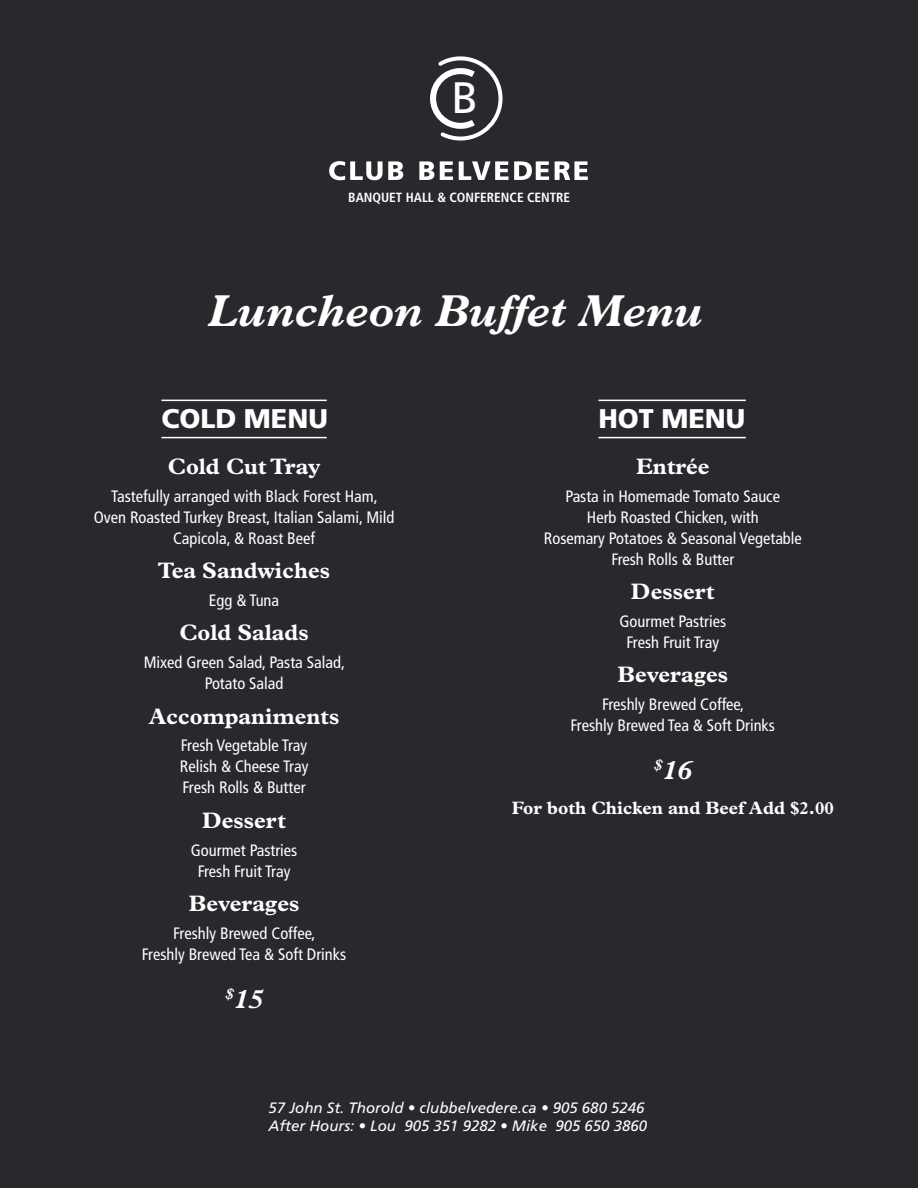
<style>
.page{position:relative;width:918px;height:1188px;background:#fff}
.page>*{position:absolute;margin:0;border:0;box-sizing:border-box;transform-origin:0 0}
.t1{font:italic 700 45px "Plantin Std";color:#fff}
.t2{font:43.95px "Frutiger LT Std";color:#fff}
.t3{font:900 27px "Frutiger LT Std";color:#fff}
.t4{font:italic 700 27px "Plantin Std";color:#fff}
.t5{font:700 22.5px "Plantin Std";color:#fff}
.t6{font:700 18px "Plantin Std";color:#fff}
.t7{font:condensed 16.5px "Frutiger LT Std";color:#fff}
.t8{font:italic 15px "Frutiger LT Std";color:#fff}
.t9{font:700 condensed 13.35px "Frutiger LT Std";color:#fff}
</style>
<div class="page">
<div style="left:1px;top:0;width:917px;height:1188px;background:#29282d"></div>
<hr style="left:161px;top:400px;width:166px;height:1px;background:#fff">
<hr style="left:598px;top:400px;width:148px;height:1px;background:#fff">
<hr style="left:161px;top:437px;width:166px;height:1px;background:#fff">
<hr style="left:598px;top:437px;width:148px;height:1px;background:#fff">
<svg style="left:329px;top:161px;width:74px;height:19px"></svg>
<svg style="left:419px;top:161px;width:15px;height:19px"></svg>
<svg style="left:440px;top:161px;width:13px;height:19px"></svg>
<svg style="left:459px;top:161px;width:90px;height:19px"></svg>
<svg style="left:555px;top:161px;width:33px;height:19px"></svg>
<svg style="left:430px;top:56px;width:73px;height:85px"></svg>
<p class="t2" style="left:451px;top:72px;width:28px">B</p>
<p class="t9" style="left:348px;top:190px;width:223px">BANQUET HALL &amp; CONFERENCE CENTRE</p>
<p class="t1" style="left:208px;top:284px;width:497px">Luncheon Buffet Menu</p>
<p class="t3" style="left:161px;top:402px;width:168px">COLD MENU</p>
<p class="t3" style="left:598px;top:402px;width:149px">HOT MENU</p>
<p class="t5" style="left:168px;top:453px;width:154px">Cold Cut Tray</p>
<p class="t7" style="left:111px;top:486px;width:268px">Tastefully arranged with Black Forest Ham,</p>
<p class="t7" style="left:94px;top:507px;width:302px">Oven Roasted Turkey Breast, Italian Salami, Mild</p>
<p class="t7" style="left:173px;top:528px;width:144px">Capicola, &amp; Roast Beef</p>
<p class="t5" style="left:158px;top:557px;width:174px">Tea Sandwiches</p>
<p class="t7" style="left:209px;top:591px;width:72px">Egg &amp; Tuna</p>
<p class="t5" style="left:180px;top:619px;width:131px">Cold Salads</p>
<p class="t7" style="left:144px;top:653px;width:203px">Mixed Green Salad, Pasta Salad,</p>
<p class="t7" style="left:205px;top:674px;width:80px">Potato Salad</p>
<p class="t5" style="left:149px;top:703px;width:192px">Accompaniments</p>
<p class="t7" style="left:181px;top:736px;width:128px">Fresh Vegetable Tray</p>
<p class="t7" style="left:180px;top:757px;width:130px">Relish &amp; Cheese Tray</p>
<p class="t7" style="left:183px;top:778px;width:124px">Fresh Rolls &amp; Butter</p>
<p class="t5" style="left:202px;top:807px;width:85px">Dessert</p>
<p class="t7" style="left:191px;top:840px;width:108px">Gourmet Pastries</p>
<p class="t7" style="left:198px;top:861px;width:94px">Fresh Fruit Tray</p>
<p class="t5" style="left:189px;top:890px;width:112px">Beverages</p>
<p class="t7" style="left:173px;top:924px;width:144px">Freshly Brewed Coffee,</p>
<p class="t7" style="left:142px;top:945px;width:206px">Freshly Brewed Tea &amp; Soft Drinks</p>
<p class="t4" style="left:225px;top:982px;width:39px"><sup>$</sup>15</p>
<p class="t5" style="left:636px;top:453px;width:75px">Entrée</p>
<p class="t7" style="left:566px;top:486px;width:216px">Pasta in Homemade Tomato Sauce</p>
<p class="t7" style="left:587px;top:507px;width:173px">Herb Roasted Chicken, with</p>
<p class="t7" style="left:544px;top:528px;width:260px">Rosemary Potatoes &amp; Seasonal Vegetable</p>
<p class="t7" style="left:611px;top:549px;width:124px">Fresh Rolls &amp; Butter</p>
<p class="t5" style="left:631px;top:578px;width:85px">Dessert</p>
<p class="t7" style="left:620px;top:612px;width:108px">Gourmet Pastries</p>
<p class="t7" style="left:627px;top:633px;width:94px">Fresh Fruit Tray</p>
<p class="t5" style="left:618px;top:661px;width:112px">Beverages</p>
<p class="t7" style="left:602px;top:695px;width:144px">Freshly Brewed Coffee,</p>
<p class="t7" style="left:571px;top:716px;width:206px">Freshly Brewed Tea &amp; Soft Drinks</p>
<p class="t4" style="left:654px;top:754px;width:39px"><sup>$</sup>16</p>
<p class="t6" style="left:512px;top:797px;width:324px">For both Chicken and Beef Add $2.00</p>
<p class="t8" style="left:269px;top:1099px;width:377px">57 John St. Thorold • clubbelvedere.ca • 905 680 5246</p>
<p class="t8" style="left:269px;top:1117px;width:380px">After Hours: • Lou 905 351 9282 • Mike 905 650 3860</p>
</div>
